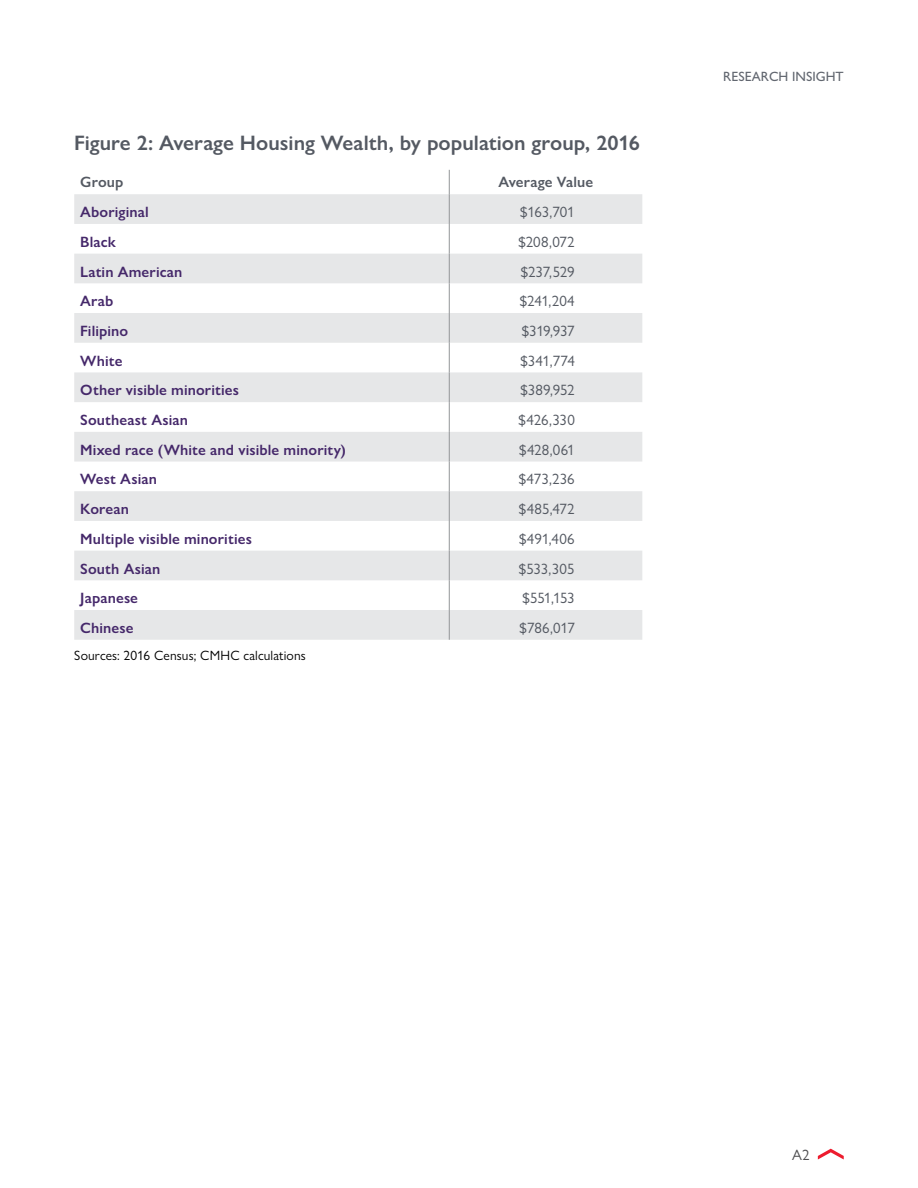
<style>
.page{position:relative;width:918px;height:1188px;background:#fff}
.page>*{position:absolute;margin:0;border:0;box-sizing:border-box;transform-origin:0 0}
.H3_Subhead-Alt_Table{font:600 21px "Gill Sans Nova";color:#545962}
.Table_RowHeader{font:600 15px "Gill Sans Nova";letter-spacing:.01em;color:#45286a}
.Table_Body_right{font:15px "Gill Sans Nova";letter-spacing:-.005em;color:#545962}
.Table_ColumnHeader{font:600 15px "Gill Sans Nova";letter-spacing:.01em;color:#545962}
.t1{font:15px "Gill Sans Nova";color:#4d4d4f}
.P_Figure_Table_Sourc{font:13.5px "Gill Sans Nova";letter-spacing:.01em;color:#000}
.t2{font:500 13.5px "Gill Sans Nova";color:#626770}
</style>
<div class="page">
<svg style="left:818px;top:1149px;width:26px;height:11px"></svg>
<svg style="left:74px;top:194px;width:568px;height:446px;fill:#ececed"></svg>
<hr style="left:449px;top:194px;width:1px;height:30px;background:#939598">
<hr style="left:449px;top:224px;width:1px;height:30px;background:#939598">
<svg style="left:449px;top:254px;width:1px;height:29px"></svg>
<hr style="left:449px;top:283px;width:1px;height:30px;background:#939598">
<hr style="left:449px;top:313px;width:1px;height:30px;background:#939598">
<svg style="left:449px;top:343px;width:1px;height:29px"></svg>
<hr style="left:449px;top:372px;width:1px;height:30px;background:#939598">
<hr style="left:449px;top:402px;width:1px;height:30px;background:#939598">
<hr style="left:449px;top:432px;width:1px;height:30px;background:#939598">
<svg style="left:449px;top:462px;width:1px;height:29px"></svg>
<hr style="left:449px;top:491px;width:1px;height:30px;background:#939598">
<hr style="left:449px;top:521px;width:1px;height:30px;background:#939598">
<svg style="left:449px;top:551px;width:1px;height:29px"></svg>
<hr style="left:449px;top:580px;width:1px;height:30px;background:#939598">
<hr style="left:449px;top:610px;width:1px;height:30px;background:#939598">
<svg style="left:449px;top:170px;width:1px;height:24px"></svg>
<h3 class="H3_Subhead-Alt_Table" style="left:74px;top:130px;width:567px">Figure 2: Average Housing Wealth, by population group, 2016</h3>
<p class="Table_ColumnHeader" style="left:80px;top:173px;width:45px">Group</p>
<p class="Table_ColumnHeader" style="left:498px;top:173px;width:96px">Average Value</p>
<p class="Table_RowHeader" style="left:80px;top:203px;width:70px">Aboriginal</p>
<p class="Table_Body_right" style="left:520px;top:203px;width:56px">$163,701</p>
<p class="Table_RowHeader" style="left:80px;top:233px;width:37px">Black</p>
<p class="Table_Body_right" style="left:518px;top:233px;width:58px">$208,072</p>
<p class="Table_RowHeader" style="left:80px;top:262px;width:104px">Latin American</p>
<p class="Table_Body_right" style="left:521px;top:262px;width:56px">$237,529</p>
<p class="Table_RowHeader" style="left:80px;top:292px;width:35px">Arab</p>
<p class="Table_Body_right" style="left:520px;top:292px;width:56px">$241,204</p>
<p class="Table_RowHeader" style="left:80px;top:322px;width:49px">Filipino</p>
<p class="Table_Body_right" style="left:522px;top:322px;width:54px">$319,937</p>
<p class="Table_RowHeader" style="left:80px;top:351px;width:44px">White</p>
<p class="Table_Body_right" style="left:520px;top:351px;width:56px">$341,774</p>
<p class="Table_RowHeader" style="left:80px;top:381px;width:160px">Other visible minorities</p>
<p class="Table_Body_right" style="left:520px;top:381px;width:56px">$389,952</p>
<p class="Table_RowHeader" style="left:80px;top:411px;width:109px">Southeast Asian</p>
<p class="Table_Body_right" style="left:519px;top:411px;width:58px">$426,330</p>
<p class="Table_RowHeader" style="left:80px;top:440px;width:267px">Mixed race (White and visible minority)</p>
<p class="Table_Body_right" style="left:519px;top:441px;width:57px">$428,061</p>
<p class="Table_RowHeader" style="left:80px;top:470px;width:78px">West Asian</p>
<p class="Table_Body_right" style="left:519px;top:470px;width:58px">$473,236</p>
<p class="Table_RowHeader" style="left:80px;top:500px;width:50px">Korean</p>
<p class="Table_Body_right" style="left:519px;top:500px;width:57px">$485,472</p>
<p class="Table_RowHeader" style="left:80px;top:530px;width:173px">Multiple visible minorities</p>
<p class="Table_Body_right" style="left:519px;top:530px;width:57px">$491,406</p>
<p class="Table_RowHeader" style="left:80px;top:559px;width:82px">South Asian</p>
<p class="Table_Body_right" style="left:519px;top:559px;width:57px">$533,305</p>
<p class="Table_RowHeader" style="left:80px;top:589px;width:59px">Japanese</p>
<p class="Table_Body_right" style="left:523px;top:589px;width:54px">$551,153</p>
<p class="Table_RowHeader" style="left:80px;top:619px;width:55px">Chinese</p>
<p class="Table_Body_right" style="left:520px;top:619px;width:57px">$786,017</p>
<p class="P_Figure_Table_Sourc" style="left:74px;top:647px;width:233px">Sources: 2016 Census; CMHC calculations</p>
<p class="t2" style="left:723px;top:68px;width:122px">RESEARCH INSIGHT</p>
<p class="t1" style="left:792px;top:1145px;width:19px">A2</p>
</div>
